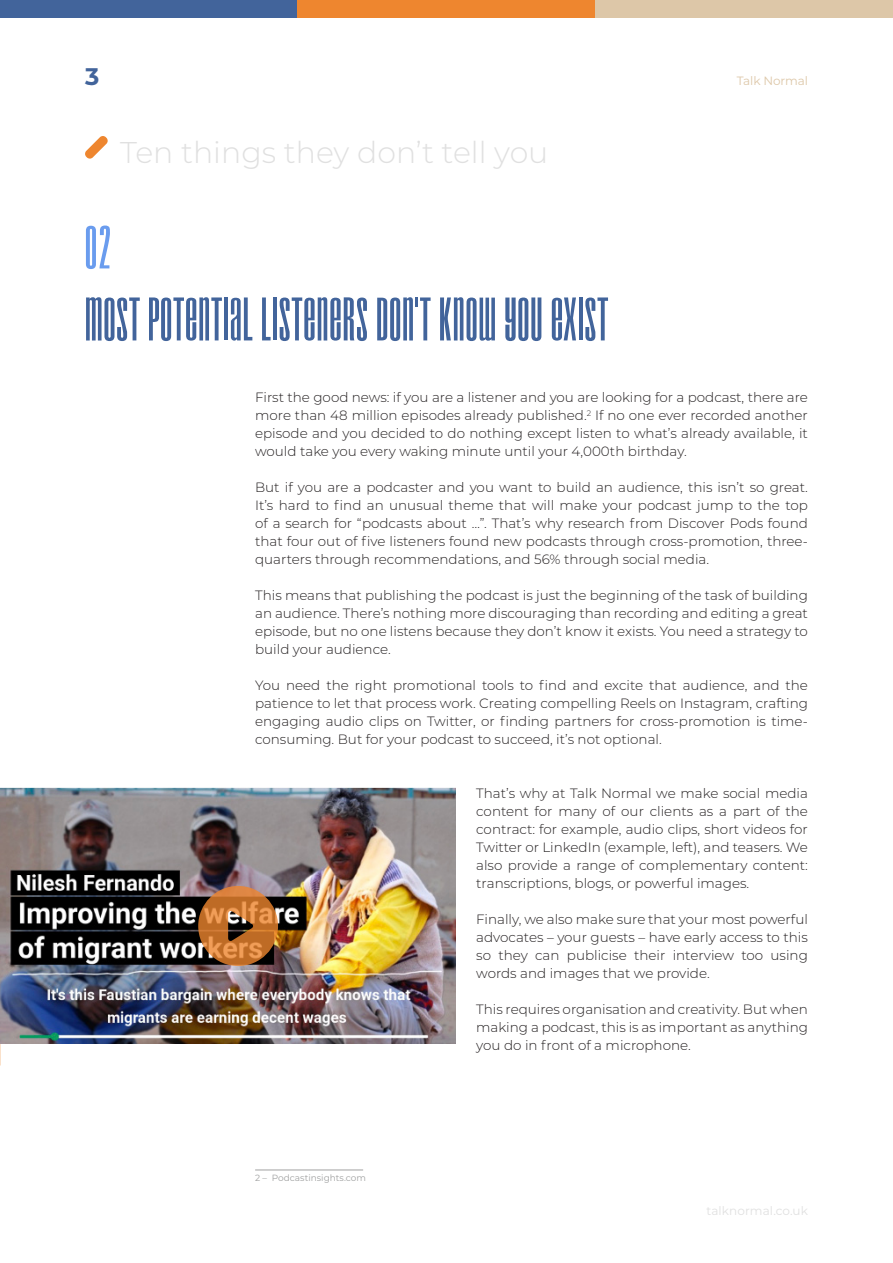
<style>
.page{position:relative;width:893px;height:1263px;background:#fff}
.page>*{position:absolute;margin:0;border:0;box-sizing:border-box;transform-origin:0 0}
.t1{font:60px "Droid";color:#42649b}
.t2{font:60px "Droid";color:#6a9cee}
.t3{font:300 30px "Montserrat";color:#e0e0e0}
.t4{font:700 24px "Montserrat";color:#42649b}
.t5{font:300 13.5px/18px "Montserrat";color:#231f20;text-align:justify}
.t6{font:12px "Montserrat";letter-spacing:.01em;color:#e0e0e0}
.t7{font:12px "Montserrat";letter-spacing:-.01em;color:#ddc7a8}
.t8{font:9px "Montserrat";color:#a0a1a1}
</style>
<div class="page">
<div style="left:0;top:0;width:297px;height:17px;background:#42649b"></div>
<div style="left:297px;top:0;width:298px;height:17px;background:#ee862f"></div>
<div style="left:595px;top:0;width:297px;height:17px;background:#ddc7a8"></div>
<svg style="left:85px;top:136px;width:23px;height:23px"></svg>
<img style="left:0;top:787px;width:455px;height:256px">
<hr style="left:255px;top:1169px;width:108px;height:1px;background:#a0a1a1">
<svg style="left:198px;top:886px;width:80px;height:80px;background:#a96b39"></svg>
<h3 class="t4" style="left:85px;top:59px;width:16px">3</h3>
<p class="t7" style="left:737px;top:72px;width:73px">Talk Normal</p>
<p class="t3" style="left:120px;top:132px;width:430px">Ten things they don’t tell you</p>
<p class="t2" style="left:85px;top:220px;width:28px">02</p>
<p class="t1" style="left:85px;top:292px;width:526px">MOST POTENTIAL LISTENERS DON’T KNOW YOU EXIST</p>
<p class="t5" style="left:255px;top:388px;width:554px">First the good news: if you are a listener and you are looking for a podcast, there are more than 48 million episodes already published.<sup>2</sup> If no one ever recorded another episode and you decided to do nothing except listen to what’s already available, it would take you every waking minute until your 4,000th birthday.</p>
<p class="t5" style="left:255px;top:478px;width:554px">But if you are a podcaster and you want to build an audience, this isn’t so great.<br>It’s hard to find an unusual theme that will make your podcast jump to the top of a search for “podcasts about …”. That’s why research from Discover Pods found that four out of five listeners found new podcasts through cross-promotion, three&shy;quarters through recommendations, and 56% through social media.</p>
<p class="t5" style="left:255px;top:586px;width:554px">This means that publishing the podcast is just the beginning of the task of building an audience. There’s nothing more discouraging than recording and editing a great episode, but no one listens because they don’t know it exists. You need a strategy to build your audience.</p>
<p class="t5" style="left:255px;top:676px;width:554px">You need the right promotional tools to find and excite that audience, and the patience to let that process work. Creating compelling Reels on Instagram, crafting engaging audio clips on Twitter, or finding partners for cross-promotion is time&shy;consuming. But for your podcast to succeed, it’s not optional.</p>
<p class="t8" style="left:255px;top:1171px;width:112px">2 – Podcastinsights.com</p>
<p class="t5" style="left:476px;top:784px;width:333px">That’s why at Talk Normal we make social media content for many of our clients as a part of the contract: for example, audio clips, short videos for Twitter or LinkedIn (example, left), and teasers. We also provide a range of complementary content: transcriptions, blogs, or powerful images.</p>
<p class="t5" style="left:476px;top:910px;width:333px">Finally, we also make sure that your most powerful advocates – your guests – have early access to this so they can publicise their interview too using words and images that we provide.</p>
<p class="t5" style="left:476px;top:1000px;width:333px">This requires organisation and creativity. But when making a podcast, this is as important as anything you do in front of a microphone.</p>
<p class="t6" style="left:706px;top:1202px;width:103px">talknormal.co.uk</p>
</div>
